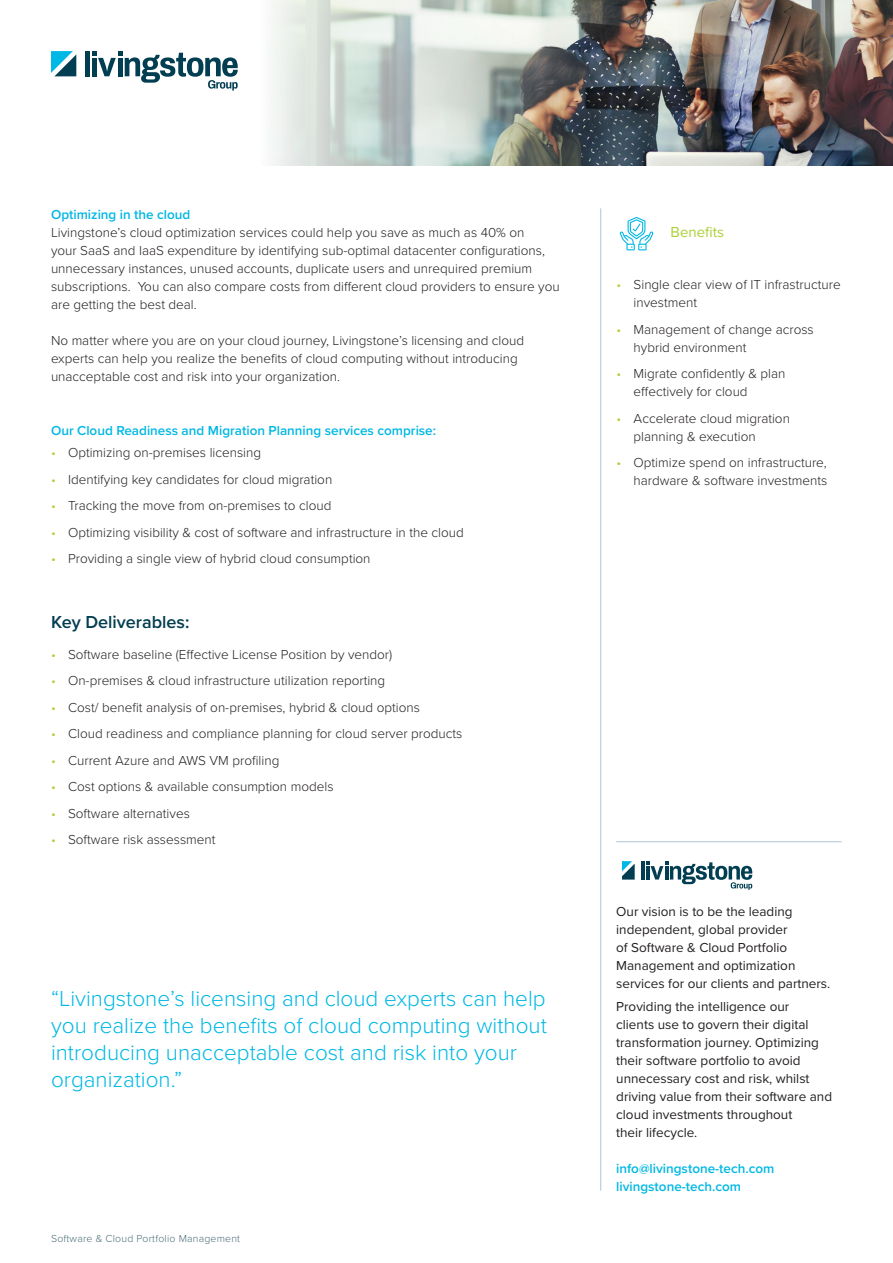
<style>
.page{position:relative;width:893px;height:1263px;background:#fff}
.page>*{position:absolute;margin:0;border:0;box-sizing:border-box;transform-origin:0 0}
.Quotes{font:300 22.5px/27px "Proxima Nova";color:#00b8e4}
.Section_Titles{font:600 18px "Proxima Nova";color:#013d50}
.Icon_Led_Bullets{font:15px "Proxima Nova";color:#abd037}
.Body{font:300 13.5px/18px "Proxima Nova";color:#231f20}
.t1{font:13.5px/18px "Proxima Nova";color:#231f20}
.Subheaders{font:600 13.5px/18px "Proxima Nova";color:#00b8e4}
.Subheadings{font:600 13.5px "Proxima Nova";color:#00b8e4}
.t2{font:300 10.5px "Proxima Nova";letter-spacing:.02em;color:#4b6d79}
.s1{color:#abd037}
</style>
<div class="page">
<hr style="left:600px;top:208px;width:1px;height:983px;background:#adc6d2">
<hr style="left:616px;top:841px;width:226px;height:1px;background:#adc6d2">
<hr style="left:641px;top:861px;width:3px;height:18px;background:#013e51">
<svg style="left:623px;top:861px;width:12px;height:18px"></svg>
<svg style="left:646px;top:861px;width:106px;height:29px"></svg>
<img style="left:272px;top:0;width:621px;height:166px">
<div style="left:85px;top:51px;width:5px;height:25px;background:#013e51"></div>
<svg style="left:51px;top:51px;width:25px;height:25px"></svg>
<svg style="left:92px;top:51px;width:146px;height:40px"></svg>
<svg style="left:620px;top:217px;width:33px;height:33px"></svg>
<p class="Subheadings" style="left:51px;top:204px;width:141px">Optimizing in the cloud</p>
<p class="Body" style="left:51px;top:223px;width:510px">Livingstone’s cloud optimization services could help you save as much as 40% on<br>your SaaS and IaaS expenditure by identifying sub-optimal datacenter configurations, unnecessary instances, unused accounts, duplicate users and unrequired premium subscriptions. You can also compare costs from different cloud providers to ensure you are getting the best deal.</p>
<p class="Body" style="left:51px;top:331px;width:475px">No matter where you are on your cloud journey, Livingstone’s licensing and cloud experts can help you realize the benefits of cloud computing without introducing unacceptable cost and risk into your organization.</p>
<p class="Subheaders" style="left:51px;top:421px;width:387px">Our Cloud Readiness and Migration Planning services comprise:</p>
<p class="Body" style="left:51px;top:443px;width:212px"><span class="s1">•</span> Optimizing on-premises licensing</p>
<p class="Body" style="left:51px;top:470px;width:283px"><span class="s1">•</span> Identifying key candidates for cloud migration</p>
<p class="Body" style="left:51px;top:496px;width:282px"><span class="s1">•</span> Tracking the move from on-premises to cloud</p>
<p class="Body" style="left:51px;top:523px;width:414px"><span class="s1">•</span> Optimizing visibility &amp; cost of software and infrastructure in the cloud</p>
<p class="Body" style="left:51px;top:549px;width:321px"><span class="s1">•</span> Providing a single view of hybrid cloud consumption</p>
<p class="Section_Titles" style="left:51px;top:608px;width:140px">Key Deliverables:</p>
<p class="Body" style="left:51px;top:644px;width:343px"><span class="s1">•</span> Software baseline (Effective License Position by vendor)</p>
<p class="Body" style="left:51px;top:671px;width:336px"><span class="s1">•</span> On-premises &amp; cloud infrastructure utilization reporting</p>
<p class="Body" style="left:51px;top:697px;width:370px"><span class="s1">•</span> Cost/ benefit analysis of on-premises, hybrid &amp; cloud options</p>
<p class="Body" style="left:51px;top:724px;width:413px"><span class="s1">•</span> Cloud readiness and compliance planning for cloud server products</p>
<p class="Body" style="left:51px;top:750px;width:230px"><span class="s1">•</span> Current Azure and AWS VM profiling</p>
<p class="Body" style="left:51px;top:777px;width:284px"><span class="s1">•</span> Cost options &amp; available consumption models</p>
<p class="Body" style="left:51px;top:803px;width:140px"><span class="s1">•</span> Software alternatives</p>
<p class="Body" style="left:51px;top:830px;width:166px"><span class="s1">•</span> Software risk assessment</p>
<p class="Quotes" style="left:51px;top:983px;width:497px">“Livingstone’s licensing and cloud experts can help you realize the benefits of cloud computing without introducing unacceptable cost and risk into your organization.”</p>
<p class="t2" style="left:51px;top:1230px;width:191px">Software &amp; Cloud Portfolio Management</p>
<p class="Icon_Led_Bullets" style="left:671px;top:221px;width:55px">Benefits</p>
<p class="Body" style="left:634px;top:275px;width:209px;text-indent:-17px"><span class="s1">•</span> Single clear view of IT infrastructure investment</p>
<p class="Body" style="left:634px;top:319px;width:182px;text-indent:-17px"><span class="s1">•</span> Management of change across hybrid environment</p>
<p class="Body" style="left:634px;top:364px;width:153px;text-indent:-17px"><span class="s1">•</span> Migrate confidently &amp; plan effectively for cloud</p>
<p class="Body" style="left:634px;top:408px;width:158px;text-indent:-17px"><span class="s1">•</span> Accelerate cloud migration planning &amp; execution</p>
<p class="Body" style="left:617px;top:453px;width:212px;text-align:right"><span class="s1">•</span> Optimize spend on infrastructure, hardware &amp; software investments</p>
<p class="t1" style="left:616px;top:902px;width:216px">Our vision is to be the leading independent, global provider<br>of Software &amp; Cloud Portfolio<br>Management and optimization services for our clients and partners.</p>
<p class="t1" style="left:616px;top:996px;width:217px">Providing the intelligence our<br>clients use to govern their digital transformation journey. Optimizing their software portfolio to avoid unnecessary cost and risk, whilst driving value from their software and cloud investments throughout<br>their lifecycle.</p>
<p class="Subheaders" style="left:616px;top:1159px;width:160px">info@livingstone-tech.com livingstone-tech.com</p>
</div>
